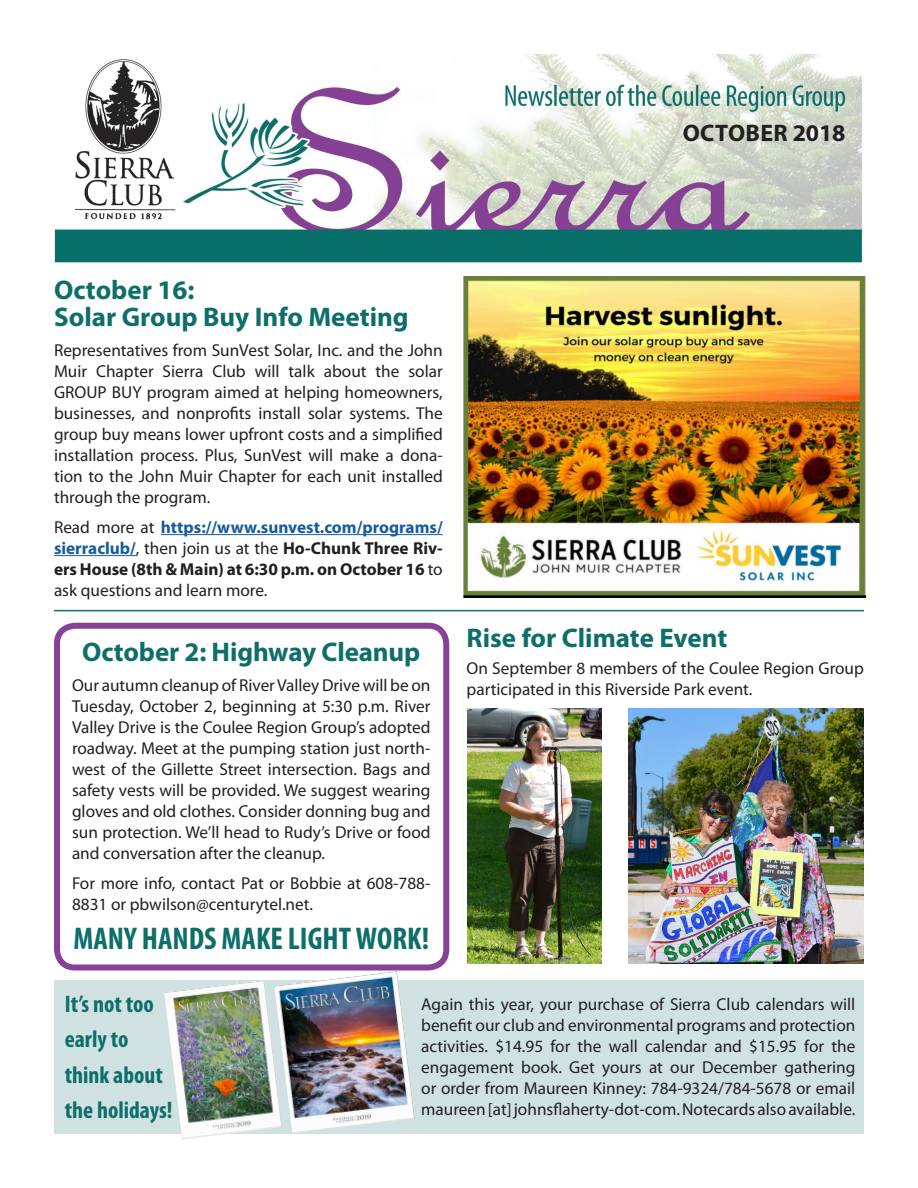
<style>
.page{position:relative;width:918px;height:1188px;background:#fff}
.page>*{position:absolute;margin:0;border:0;box-sizing:border-box;transform-origin:0 0}
.BNI{font:700 condensed 31.5px "Myriad Pro";color:#0e6e6a}
.HA{font:700 27px/27px "Myriad Pro";color:#0e6e6a}
.HA-2{font:700 condensed 24px/35.5px "Myriad Pro";color:#0e6e6a}
.t1{font:700 24px "Myriad Pro";letter-spacing:.015em;color:#231f20}
.BNI-2{font:17.25px/21px "Myriad Pro";color:#231f20;text-align:justify}
.BNI-3{font:700 17.25px/21px "Myriad Pro";color:#231f20;text-align:justify}
.s1{font-weight:400}
.s2{color:#175d9e}
</style>
<div class="page">
<img style="left:54px;top:54px;width:808px;height:208px">
<img style="left:467px;top:708px;width:135px;height:255px">
<img style="left:629px;top:708px;width:235px;height:255px">
<div style="left:54px;top:623px;width:395px;height:347px;border:6px solid #874197;border-radius:18px"></div>
<div style="left:54px;top:981px;width:810px;height:153px;background:#cfe2e1"></div>
<hr style="left:54px;top:610px;width:810px;height:1px;background:#0e6e6a">
<img style="left:164px;top:980px;width:110px;height:160px">
<img style="left:274px;top:971px;width:141px;height:163px">
<hr style="left:161px;top:534px;width:282px;height:1px;background:#175d9e">
<hr style="left:54px;top:555px;width:82px;height:1px;background:#175d9e">
<img style="left:462px;top:276px;width:404px;height:322px">
<p class="t1" style="left:683px;top:117px;width:164px">OCTOBER 2018</p>
<p class="HA" style="left:54px;top:275px;width:356px">October 16:<br>Solar Group Buy Info Meeting</p>
<p class="BNI-2" style="left:54px;top:339px;width:390px">Representatives from SunVest Solar, Inc. and the John Muir Chapter Sierra Club will talk about the solar GROUP BUY program aimed at helping homeowners, businesses, and nonprofits install solar systems. The group buy means lower upfront costs and a simplified installation process. Plus, SunVest will make a dona&shy;tion to the John Muir Chapter for each unit installed through the program.</p>
<p class="BNI-3" style="left:54px;top:516px;width:390px"><span class="s1">Read more at</span> <span class="s2">https://www.sunvest.com/programs/ sierraclub/</span><span class="s1">, then join us at the</span> Ho-Chunk Three Riv&shy;ers House (8th &amp; Main) at 6:30 p.m. on October 16 <span class="s1">to ask questions and learn more.</span></p>
<p class="HA" style="left:82px;top:638px;width:340px">October 2: Highway Cleanup</p>
<p class="BNI-2" style="left:72px;top:674px;width:360px">Our autumn cleanup of River Valley Drive will be on Tuesday, October 2, beginning at 5:30 p.m. River Valley Drive is the Coulee Region Group’s adopted roadway. Meet at the pumping station just north&shy;west of the Gillette Street intersection. Bags and safety vests will be provided. We suggest wearing gloves and old clothes. Consider donning bug and sun protection. We’ll head to Rudy’s Drive or food and conversation after the cleanup.</p>
<p class="BNI-2" style="left:72px;top:872px;width:360px">For more info, contact Pat or Bobbie at 608-788-<br>8831 or pbwilson@centurytel.net.</p>
<p class="BNI" style="left:73px;top:919px;width:357px">MANY HANDS MAKE LIGHT WORK!</p>
<p class="HA" style="left:467px;top:623px;width:262px">Rise for Climate Event</p>
<p class="BNI-2" style="left:467px;top:657px;width:399px">On September 8 members of the Coulee Region Group participated in this Riverside Park event.</p>
<p class="HA-2" style="left:65px;top:985px;width:109px">It’s not too early to think about the holidays!</p>
<p class="BNI-2" style="left:421px;top:994px;width:436px">Again this year, your purchase of Sierra Club calendars will benefit our club and environmental programs and protection activities. $14.95 for the wall calendar and $15.95 for the engagement book. Get yours at our December gathering or order from Maureen Kinney: 784-9324/784-5678 or email maureen [at] johnsflaherty-dot-com. Notecards also available.</p>
</div>
